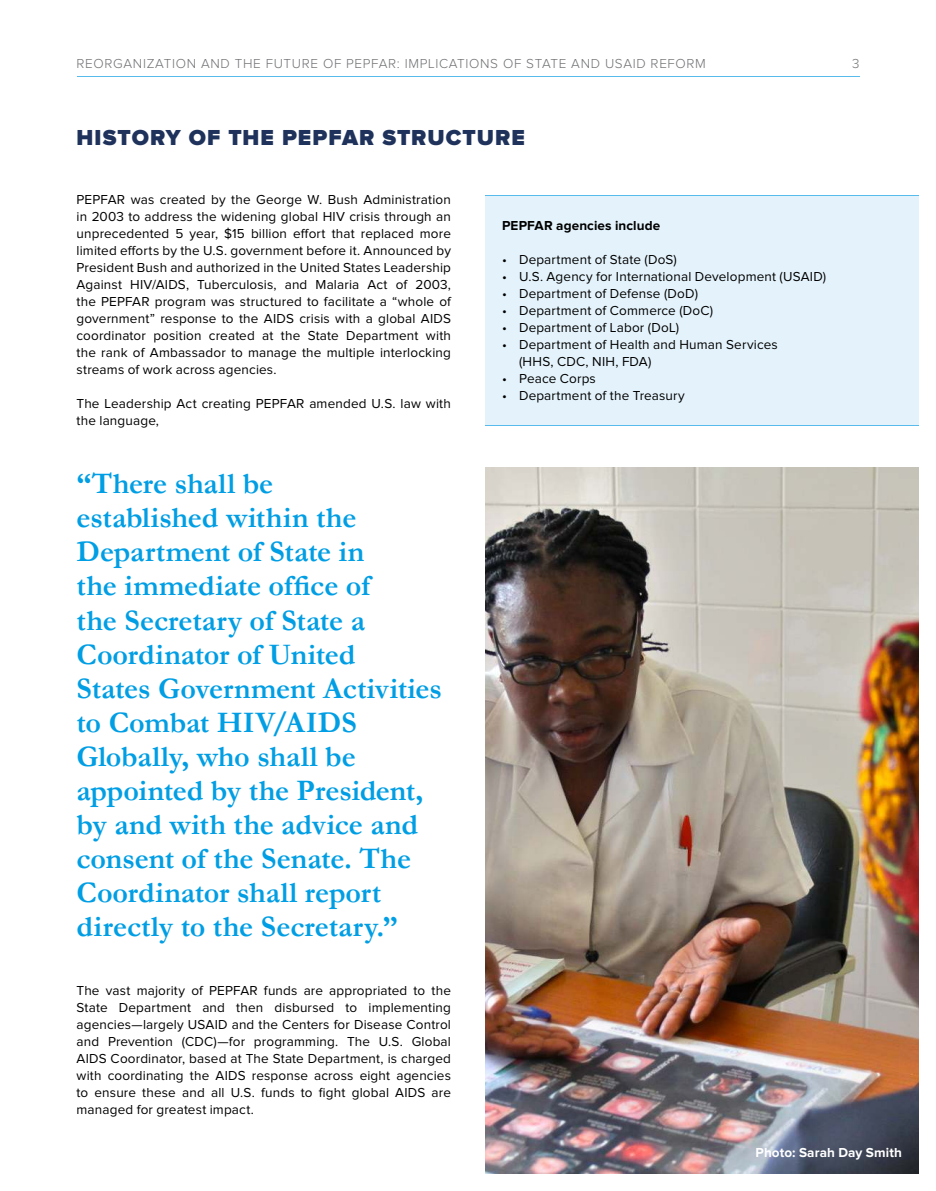
<style>
.page{position:relative;width:936px;height:1191px;background:#fff}
.page>*{position:absolute;margin:0;border:0;box-sizing:border-box;transform-origin:0 0}
.t1{font:700 30px/34px "Garamond";letter-spacing:-.005em;color:#009ee4}
.t2{font:900 22.5px "Proxima Nova";letter-spacing:.045em;color:#1e325b}
.t3{font:13.5px/17px "Proxima Nova";letter-spacing:.01em;color:#000;text-align:justify}
.t4{font:300 13.5px "Proxima Nova";letter-spacing:.05em;color:#6e6f72}
.t5{font:700 13.5px "Proxima Nova";letter-spacing:.005em;color:#000}
.t6{font:700 13.5px "Proxima Nova";letter-spacing:.01em;color:#fff}
</style>
<div class="page">
<hr style="left:77px;top:76px;width:782px;height:1px;background:#57bceb">
<div style="left:485px;top:196px;width:433px;height:229px;background:#e4f3fb"></div>
<img style="left:485px;top:468px;width:433px;height:706px">
<hr style="left:485px;top:196px;width:433px;height:1px;background:#57bceb">
<hr style="left:485px;top:425px;width:433px;height:1px;background:#57bceb">
<p class="t4" style="left:77px;top:58px;width:631px">REORGANIZATION AND THE FUTURE OF PEPFAR: IMPLICATIONS OF STATE AND USAID REFORM</p>
<p class="t4" style="left:852px;top:58px;width:9px">3</p>
<h2 class="t2" style="left:77px;top:128px;width:450px">HISTORY OF THE PEPFAR STRUCTURE</h2>
<p class="t3" style="left:77px;top:192px;width:376px">PEPFAR was created by the George W. Bush Administration in 2003 to address the widening global HIV crisis through an unprecedented 5 year, $15 billion effort that replaced more limited efforts by the U.S. government before it. Announced by President Bush and authorized in the United States Leadership Against HIV/AIDS, Tuberculosis, and Malaria Act of 2003, the PEPFAR program was structured to facilitate a “whole of government” response to the AIDS crisis with a global AIDS coordinator position created at the State Department with the rank of Ambassador to manage the multiple interlocking streams of work across agencies.</p>
<p class="t3" style="left:77px;top:396px;width:376px">The Leadership Act creating PEPFAR amended U.S. law with the language,</p>
<p class="t1" style="left:77px;top:469px;width:367px">“There shall be<br>established within the<br>Department of State in<br>the immediate office of<br>the Secretary of State a<br>Coordinator of United<br>States Government Activities to Combat HIV/AIDS<br>Globally, who shall be appointed by the President, by and with the advice and consent of the Senate. The<br>Coordinator shall report directly to the Secretary.”</p>
<p class="t3" style="left:77px;top:983px;width:376px">The vast majority of PEPFAR funds are appropriated to the State Department and then disbursed to implementing agencies—largely USAID and the Centers for Disease Control and Prevention (CDC)—for programming. The U.S. Global AIDS Coordinator, based at The State Department, is charged with coordinating the AIDS response across eight agencies to ensure these and all U.S. funds to fight global AIDS are managed for greatest impact.</p>
<p class="t5" style="left:502px;top:219px;width:160px">PEPFAR agencies include</p>
<p class="t3" style="left:502px;top:251px;width:176px">• Department of State (DoS)</p>
<p class="t3" style="left:502px;top:268px;width:326px">• U.S. Agency for International Development (USAID)</p>
<p class="t3" style="left:502px;top:285px;width:197px">• Department of Defense (DoD)</p>
<p class="t3" style="left:502px;top:302px;width:213px">• Department of Commerce (DoC)</p>
<p class="t3" style="left:502px;top:319px;width:179px">• Department of Labor (DoL)</p>
<p class="t3" style="left:519px;top:336px;width:260px;text-indent:-17px">• Department of Health and Human Services (HHS, CDC, NIH, FDA)</p>
<p class="t3" style="left:502px;top:370px;width:95px">• Peace Corps</p>
<p class="t3" style="left:502px;top:387px;width:184px">• Department of the Treasury</p>
<p class="t6" style="left:755px;top:1146px;width:148px">Photo: Sarah Day Smith</p>
</div>
